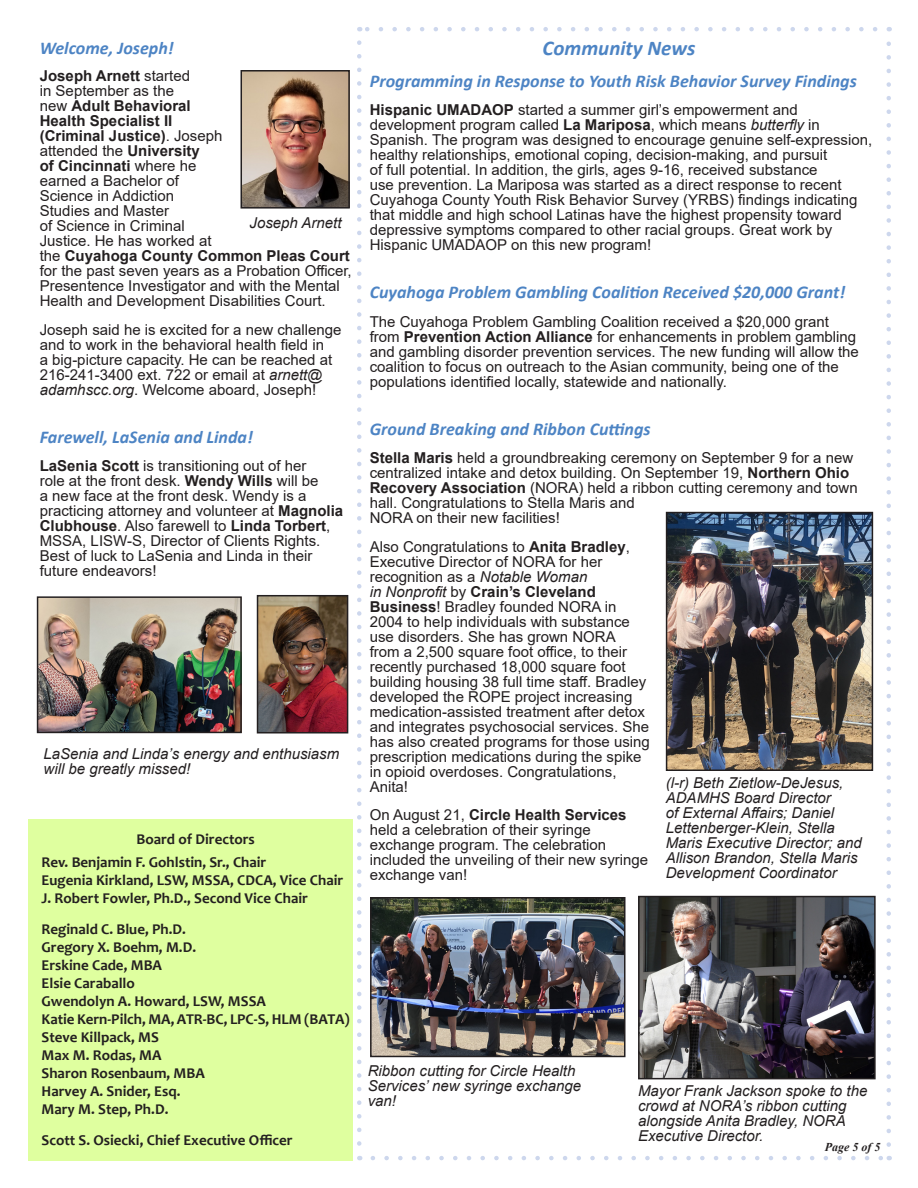
<style>
.page{position:relative;width:918px;height:1188px;background:#fff}
.page>*{position:absolute;margin:0;border:0;box-sizing:border-box;transform-origin:0 0}
.t1{font:italic 700 21px "Calibri";color:#4d84c4}
.t2{font:italic 700 18px "Calibri";color:#4d84c4}
.t3{font:15px/15px "Arial";color:#231f20}
.t4{font:italic 15px/15px "Arial";color:#231f20}
.t5{font:700 15px "Candara";color:#231f20}
.t6{font:italic 700 12px "Times New Roman";color:#231f20}
.s1{font-weight:700}
.s2{font-style:italic}
</style>
<div class="page">
<svg style="left:373px;top:1156px;width:509px;height:4px"></svg>
<svg style="left:366px;top:27px;width:509px;height:4px"></svg>
<svg style="left:357px;top:43px;width:5px;height:1117px"></svg>
<svg style="left:886px;top:27px;width:5px;height:1118px"></svg>
<div style="left:28px;top:819px;width:324px;height:341px;background:#dfff9f"></div>
<img style="left:40px;top:599px;width:199px;height:131px">
<div style="left:37px;top:596px;width:205px;height:137px;border:2px solid #231f20"></div>
<img style="left:244px;top:73px;width:103px;height:133px">
<div style="left:241px;top:70px;width:109px;height:139px;border:2px solid #231f20"></div>
<img style="left:641px;top:899px;width:232px;height:177px">
<div style="left:638px;top:896px;width:238px;height:183px;border:2px solid #231f20"></div>
<img style="left:669px;top:515px;width:201px;height:253px">
<div style="left:666px;top:512px;width:207px;height:259px;border:2px solid #231f20"></div>
<img style="left:373px;top:900px;width:250px;height:154px">
<div style="left:370px;top:897px;width:256px;height:160px;border:2px solid #231f20"></div>
<img style="left:260px;top:598px;width:85px;height:133px">
<div style="left:257px;top:595px;width:91px;height:139px;border:2px solid #231f20"></div>
<p class="t2" style="left:40px;top:35px;width:135px">Welcome, Joseph!</p>
<p class="t3" style="left:40px;top:68px;width:314px"><span class="s1">Joseph Arnett</span> started<br>in September as the<br>new <span class="s1">Adult Behavioral<br>Health Specialist II<br>(Criminal Justice)</span>. Joseph<br>attended the <span class="s1">University<br>of Cincinnati</span> where he<br>earned a Bachelor of<br>Science in Addiction<br>Studies and Master<br>of Science in Criminal<br>Justice. He has worked at<br>the <span class="s1">Cuyahoga County Common Pleas Court </span>for the past seven years as a Probation Officer,<br>Presentence Investigator and with the Mental<br>Health and Development Disabilities Court.</p>
<p class="t3" style="left:40px;top:322px;width:303px">Joseph said he is excited for a new challenge and to work in the behavioral health field in<br>a big-picture capacity. He can be reached at 216-241-3400 ext. 722 or email at <span class="s2">arnett@ adamhscc.org</span>. Welcome aboard, Joseph!</p>
<p class="t2" style="left:40px;top:424px;width:215px">Farewell, LaSenia and Linda!</p>
<p class="t3" style="left:40px;top:458px;width:305px"><span class="s1">LaSenia Scott</span> is transitioning out of her<br>role at the front desk. <span class="s1">Wendy Wills</span> will be<br>a new face at the front desk. Wendy is a practicing attorney and volunteer at <span class="s1">Magnolia Clubhouse</span>. Also farewell to <span class="s1">Linda Torbert</span>, MSSA, LISW-S, Director of Clients Rights.<br>Best of luck to LaSenia and Linda in their future endeavors!</p>
<p class="t4" style="left:250px;top:215px;width:93px">Joseph Arnett</p>
<p class="t4" style="left:44px;top:746px;width:297px">LaSenia and Linda’s energy and enthusiasm will be greatly missed!</p>
<p class="t5" style="left:136px;top:830px;width:120px">Board of Directors</p>
<p class="t5" style="left:42px;top:853px;width:226px">Rev. Benjamin F. Gohlstin, Sr., Chair</p>
<p class="t5" style="left:42px;top:871px;width:303px">Eugenia Kirkland, LSW, MSSA, CDCA, Vice Chair</p>
<p class="t5" style="left:42px;top:889px;width:268px">J. Robert Fowler, Ph.D., Second Vice Chair</p>
<p class="t5" style="left:42px;top:920px;width:146px">Reginald C. Blue, Ph.D.</p>
<p class="t5" style="left:42px;top:938px;width:156px">Gregory X. Boehm, M.D.</p>
<p class="t5" style="left:42px;top:956px;width:122px">Erskine Cade, MBA</p>
<p class="t5" style="left:42px;top:974px;width:95px">Elsie Caraballo</p>
<p class="t5" style="left:42px;top:992px;width:226px">Gwendolyn A. Howard, LSW, MSSA</p>
<p class="t5" style="left:42px;top:1010px;width:310px">Katie Kern-Pilch, MA, ATR-BC, LPC-S, HLM (BATA)</p>
<p class="t5" style="left:42px;top:1028px;width:119px">Steve Killpack, MS</p>
<p class="t5" style="left:42px;top:1046px;width:121px">Max M. Rodas, MA</p>
<p class="t5" style="left:42px;top:1064px;width:165px">Sharon Rosenbaum, MBA</p>
<p class="t5" style="left:42px;top:1082px;width:141px">Harvey A. Snider, Esq.</p>
<p class="t5" style="left:42px;top:1100px;width:128px">Mary M. Step, Ph.D.</p>
<p class="t5" style="left:42px;top:1130px;width:253px">Scott S. Osiecki, Chief Executive Officer</p>
<p class="t1" style="left:543px;top:34px;width:154px">Community News</p>
<p class="t2" style="left:370px;top:68px;width:489px">Programming in Response to Youth Risk Behavior Survey Findings</p>
<p class="t3" style="left:370px;top:102px;width:504px"><span class="s1">Hispanic UMADAOP</span> started a summer girl’s empowerment and development program called <span class="s1">La Mariposa</span>, which means <span class="s2">butterfly</span> in Spanish. The program was designed to encourage genuine self-expression, healthy relationships, emotional coping, decision-making, and pursuit<br>of full potential. In addition, the girls, ages 9-16, received substance<br>use prevention. La Mariposa was started as a direct response to recent Cuyahoga County Youth Risk Behavior Survey (YRBS) findings indicating that middle and high school Latinas have the highest propensity toward depressive symptoms compared to other racial groups. Great work by Hispanic UMADAOP on this new program!</p>
<p class="t2" style="left:370px;top:280px;width:477px">Cuyahoga Problem Gambling Coalition Received $20,000 Grant!</p>
<p class="t3" style="left:370px;top:314px;width:491px">The Cuyahoga Problem Gambling Coalition received a $20,000 grant from <span class="s1">Prevention Action Alliance</span> for enhancements in problem gambling and gambling disorder prevention services. The new funding will allow the coalition to focus on outreach to the Asian community, being one of the populations identified locally, statewide and nationally.</p>
<p class="t2" style="left:370px;top:416px;width:282px">Ground Breaking and Ribbon Cuttings</p>
<p class="t3" style="left:370px;top:450px;width:489px"><span class="s1">Stella Maris</span> held a groundbreaking ceremony on September 9 for a new centralized intake and detox building. On September 19, <span class="s1">Northern Ohio Recovery Association</span> (NORA) held a ribbon cutting ceremony and town hall. Congratulations to Stella Maris and<br>NORA on their new facilities!</p>
<p class="t3" style="left:370px;top:539px;width:282px">Also Congratulations to <span class="s1">Anita Bradley</span>, Executive Director of NORA for her recognition as a <span class="s2">Notable Woman<br>in Nonprofit</span> by <span class="s1">Crain’s Cleveland Business</span>! Bradley founded NORA in 2004 to help individuals with substance use disorders. She has grown NORA<br>from a 2,500 square foot office, to their recently purchased 18,000 square foot building housing 38 full time staff. Bradley developed the ROPE project increasing medication-assisted treatment after detox and integrates psychosocial services. She has also created programs for those using prescription medications during the spike in opioid overdoses. Congratulations, Anita!</p>
<p class="t3" style="left:370px;top:807px;width:280px">On August 21, <span class="s1">Circle Health Services </span>held a celebration of their syringe exchange program. The celebration included the unveiling of their new syringe exchange van!</p>
<p class="t4" style="left:666px;top:775px;width:197px">(l-r) Beth Zietlow-DeJesus,<br>ADAMHS Board Director<br>of External Affairs; Daniel<br>Lettenberger-Klein, Stella<br>Maris Executive Director; and<br>Allison Brandon, Stella Maris<br>Development Coordinator</p>
<p class="t4" style="left:368px;top:1063px;width:215px">Ribbon cutting for Circle Health<br>Services’ new syringe exchange van!</p>
<p class="t4" style="left:638px;top:1083px;width:231px">Mayor Frank Jackson spoke to the crowd at NORA’s ribbon cutting alongside Anita Bradley, NORA<br>Executive Director.</p>
<p class="t6" style="left:825px;top:1139px;width:57px">Page 5 of 5</p>
</div>
